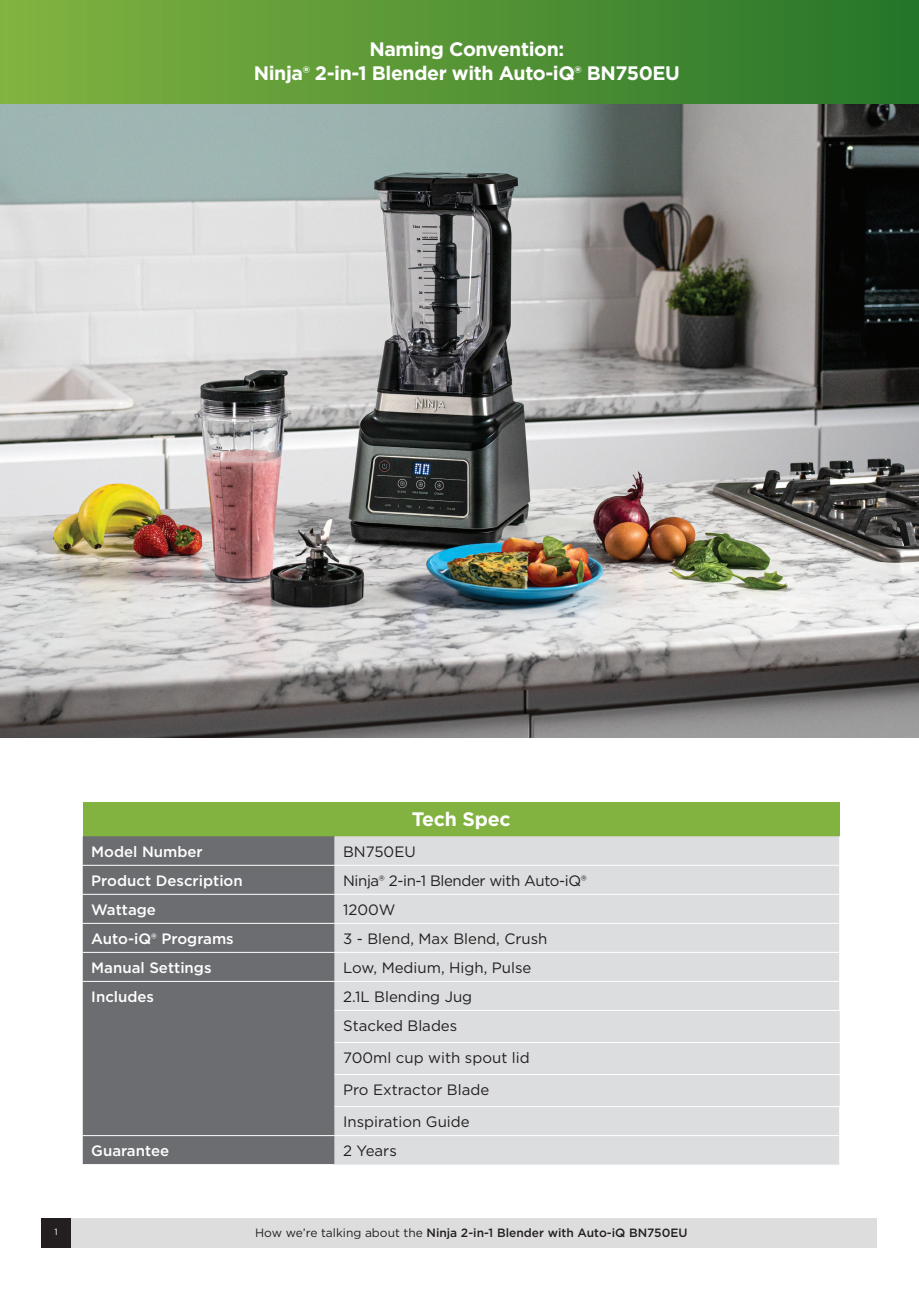
<style>
.page{position:relative;width:919px;height:1289px;background:#fff}
.page>*{position:absolute;margin:0;border:0;box-sizing:border-box;transform-origin:0 0}
.t1{font:700 19.5px/24px "Gotham";letter-spacing:-.02em;color:#fff;text-align:center}
.t2{font:15px "Gotham";color:#231f20}
.t3{font:500 15px "Gotham";color:#fff}
.t4{font:15px "Gotham";letter-spacing:-.025em;color:#231f20}
.t5{font:500 12px "Gotham";color:#231f20}
.t6{font:9px "Gotham";color:#fff}
.s1{font-weight:400}
</style>
<div class="page">
<img style="left:0;top:103px;width:918px;height:634px">
<div style="left:0;top:0;width:918px;height:103px;background:linear-gradient(to right,#83b341,#26752a)"></div>
<div style="left:83px;top:802px;width:756px;height:34px;background:#82b340"></div>
<div style="left:83px;top:836px;width:251px;height:328px;background:#6c6d70"></div>
<div style="left:334px;top:836px;width:505px;height:328px;background:#dcdddf"></div>
<hr style="left:83px;top:864px;width:251px;height:1px;background:#fff">
<hr style="left:83px;top:894px;width:251px;height:1px;background:#fff">
<hr style="left:83px;top:923px;width:251px;height:1px;background:#fff">
<hr style="left:83px;top:952px;width:251px;height:1px;background:#fff">
<hr style="left:83px;top:1135px;width:251px;height:1px;background:#fff">
<hr style="left:334px;top:864px;width:506px;height:1px;background:#fff">
<hr style="left:334px;top:894px;width:506px;height:1px;background:#fff">
<hr style="left:334px;top:923px;width:506px;height:1px;background:#fff">
<hr style="left:334px;top:952px;width:506px;height:1px;background:#fff">
<hr style="left:334px;top:1135px;width:506px;height:1px;background:#fff">
<hr style="left:334px;top:981px;width:506px;height:1px;background:#fff">
<hr style="left:334px;top:1010px;width:506px;height:1px;background:#fff">
<hr style="left:334px;top:1042px;width:505px;height:1px;background:#fff">
<hr style="left:334px;top:1074px;width:505px;height:1px;background:#fff">
<hr style="left:334px;top:1106px;width:506px;height:1px;background:#fff">
<hr style="left:83px;top:981px;width:251px;height:1px;background:#fff">
<div style="left:69px;top:1217px;width:807px;height:30px;background:#dedddd"></div>
<div style="left:41px;top:1217px;width:30px;height:30px;background:#231f20"></div>
<p class="t1" style="left:254px;top:37px;width:428px">Naming Convention:<br>Ninja® 2-in-1 Blender with Auto-iQ® BN750EU</p>
<p class="t1" style="left:412px;top:807px;width:100px">Tech Spec</p>
<p class="t3" style="left:91px;top:841px;width:113px">Model Number</p>
<p class="t2" style="left:343px;top:841px;width:74px">BN750EU</p>
<p class="t3" style="left:91px;top:870px;width:153px">Product Description</p>
<p class="t4" style="left:343px;top:870px;width:245px">Ninja® 2-in-1 Blender with Auto-iQ®</p>
<p class="t3" style="left:91px;top:899px;width:66px">Wattage</p>
<p class="t2" style="left:343px;top:899px;width:54px">1200W</p>
<p class="t3" style="left:91px;top:928px;width:144px">Auto-iQ® Programs</p>
<p class="t2" style="left:343px;top:928px;width:206px">3 - Blend, Max Blend, Crush</p>
<p class="t3" style="left:91px;top:957px;width:122px">Manual Settings</p>
<p class="t2" style="left:343px;top:957px;width:190px">Low, Medium, High, Pulse</p>
<p class="t3" style="left:91px;top:986px;width:64px">Includes</p>
<p class="t2" style="left:343px;top:986px;width:131px">2.1L Blending Jug</p>
<p class="t2" style="left:343px;top:1016px;width:116px">Stacked Blades</p>
<p class="t2" style="left:343px;top:1048px;width:188px">700ml cup with spout lid</p>
<p class="t2" style="left:343px;top:1080px;width:148px">Pro Extractor Blade</p>
<p class="t2" style="left:343px;top:1112px;width:128px">Inspiration Guide</p>
<p class="t3" style="left:91px;top:1140px;width:79px">Guarantee</p>
<p class="t2" style="left:343px;top:1141px;width:55px">2 Years</p>
<p class="t6" style="left:54px;top:1226px;width:5px">1</p>
<p class="t5" style="left:255px;top:1224px;width:434px"><span class="s1">How we’re talking about the</span> Ninja 2-in-1 Blender with Auto-iQ BN750EU</p>
</div>
